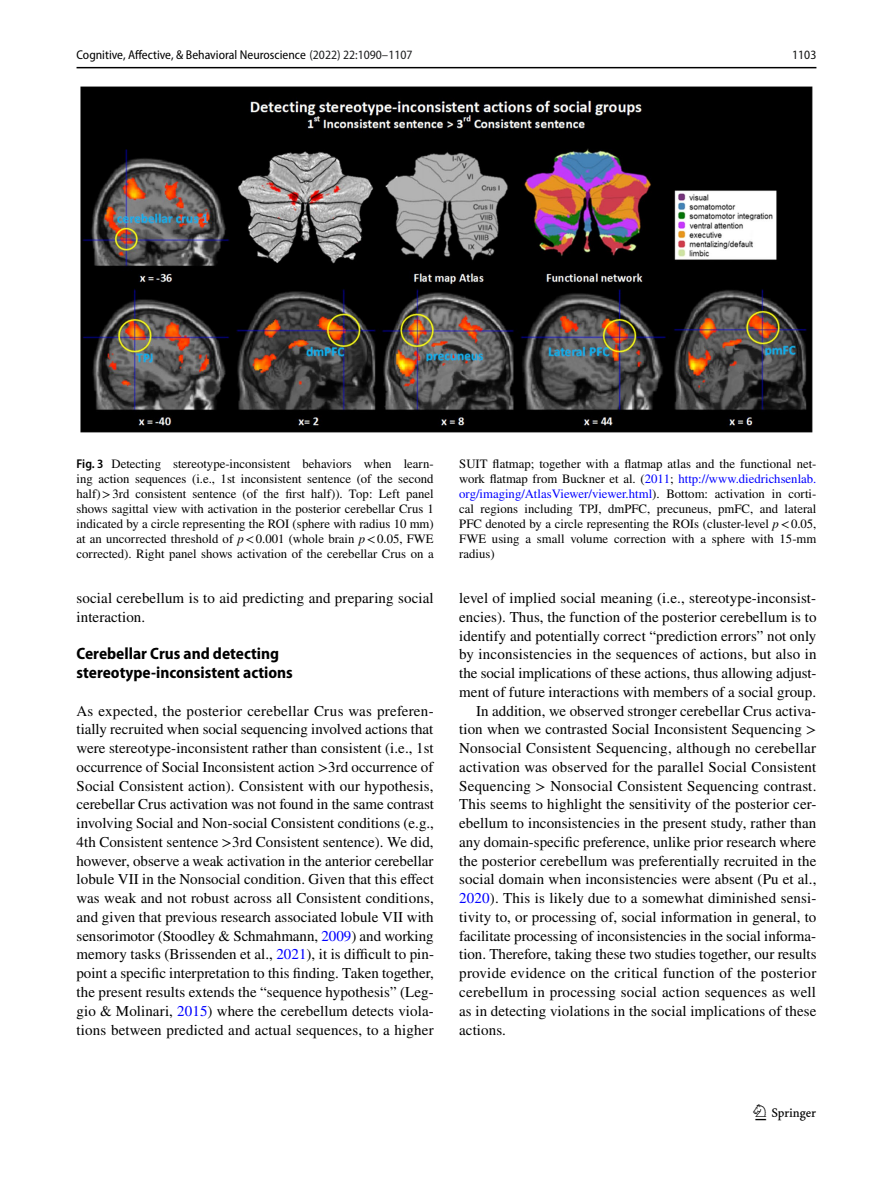
<style>
.page{position:relative;width:893px;height:1187px;background:#fff}
.page>*{position:absolute;margin:0;border:0;box-sizing:border-box;transform-origin:0 0}
.t1{font:22.5px "Springnew Regular 3";color:#000}
.t2{font:700 semi-condensed 16.5px/18.8px "Myriad Pro";color:#000}
.t3{font:15px/18.8px "STIX";letter-spacing:.005em;color:#000}
.t4{font:12.75px/15px "STIX";color:#000;text-align:justify}
.t5{font:12.75px "Myriad Pro Semi Cn 2";color:#000}
.t6{font:12.75px "Myriad Pro Semi Cn 5";color:#131413}
.s1{font-family:"Myriad Pro Semi Cn 3";color:#1d1e1f}
.s2{font-family:"Myriad Pro";font-weight:600;font-stretch:semi-condensed}
.s3{font-style:italic}
.s4{color:#00f}
</style>
<div class="page">
<hr style="left:77px;top:67px;width:739px;height:1px;background:#000">
<img style="left:81px;top:87px;width:731px;height:346px">
<p class="t5" style="left:77px;top:48px;width:337px">Cognitive, Affective, &amp; Behavioral Neuroscience <span class="s1">(2022) 22:1090–1107</span></p>
<p class="t6" style="left:792px;top:48px;width:26px">1103</p>
<p class="t4" style="left:77px;top:457px;width:359px"><span class="s2">Fig. 3</span> Detecting stereotype-inconsistent behaviors when learn&shy;ing action sequences (i.e., 1st inconsistent sentence (of the second half)&gt;3rd consistent sentence (of the first half)). Top: Left panel shows sagittal view with activation in the posterior cerebellar Crus 1 indicated by a circle representing the ROI (sphere with radius 10 mm) at an uncorrected threshold of <span class="s3">p</span>&lt;0.001 (whole brain <span class="s3">p</span>&lt;0.05, FWE corrected). Right panel shows activation of the cerebellar Crus on a</p>
<p class="t4" style="left:459px;top:457px;width:359px">SUIT flatmap; together with a flatmap atlas and the functional net&shy;work flatmap from Buckner et al. (<span class="s4">2011</span>; <span class="s4">http://www.diedrichsenlab. org/imaging/AtlasViewer/viewer.html</span>). Bottom: activation in corti&shy;cal regions including TPJ, dmPFC, precuneus, pmFC, and lateral PFC denoted by a circle representing the ROIs (cluster-level <span class="s3">p</span>&lt;0.05, FWE using a small volume correction with a sphere with 15-mm radius)</p>
<p class="t3" style="left:77px;top:589px;width:359px">social cerebellum is to aid predicting and preparing social interaction.</p>
<p class="t2" style="left:77px;top:644px;width:218px">Cerebellar Crus and detecting stereotype‑inconsistent actions</p>
<p class="t3" style="left:77px;top:702px;width:359px;text-align:justify">As expected, the posterior cerebellar Crus was preferen&shy;tially recruited when social sequencing involved actions that were stereotype-inconsistent rather than consistent (i.e., 1st occurrence of Social Inconsistent action &gt;3rd occurrence of Social Consistent action). Consistent with our hypothesis, cerebellar Crus activation was not found in the same contrast involving Social and Non-social Consistent conditions (e.g., 4th Consistent sentence &gt;3rd Consistent sentence). We did, however, observe a weak activation in the anterior cerebellar lobule VII in the Nonsocial condition. Given that this effect was weak and not robust across all Consistent conditions, and given that previous research associated lobule VII with sensorimotor (Stoodley &amp; Schmahmann, <span class="s4">2009</span>) and working memory tasks (Brissenden et al., <span class="s4">2021</span>), it is difficult to pin&shy;point a specific interpretation to this finding. Taken together, the present results extends the “sequence hypothesis” (Leg&shy;gio &amp; Molinari, <span class="s4">2015</span>) where the cerebellum detects viola&shy;tions between predicted and actual sequences, to a higher</p>
<p class="t3" style="left:459px;top:589px;width:358px">level of implied social meaning (i.e., stereotype-inconsist-</p>
<p class="t3" style="left:459px;top:608px;width:359px">encies). Thus, the function of the posterior cerebellum is to</p>
<p class="t3" style="left:459px;top:627px;width:359px">identify and potentially correct “prediction errors” not only</p>
<p class="t3" style="left:459px;top:646px;width:359px">by inconsistencies in the sequences of actions, but also in</p>
<p class="t3" style="left:459px;top:664px;width:359px">the social implications of these actions, thus allowing adjust-</p>
<p class="t3" style="left:459px;top:683px;width:358px">ment of future interactions with members of a social group.</p>
<p class="t3" style="left:476px;top:702px;width:341px">In addition, we observed stronger cerebellar Crus activa-</p>
<p class="t3" style="left:459px;top:721px;width:359px">tion when we contrasted Social Inconsistent Sequencing &gt;</p>
<p class="t3" style="left:459px;top:739px;width:358px">Nonsocial Consistent Sequencing, although no cerebellar</p>
<p class="t3" style="left:459px;top:758px;width:359px">activation was observed for the parallel Social Consistent</p>
<p class="t3" style="left:459px;top:777px;width:359px">Sequencing &gt; Nonsocial Consistent Sequencing contrast.</p>
<p class="t3" style="left:459px;top:796px;width:359px">This seems to highlight the sensitivity of the posterior cer-</p>
<p class="t3" style="left:459px;top:814px;width:359px">ebellum to inconsistencies in the present study, rather than</p>
<p class="t3" style="left:459px;top:833px;width:358px">any domain-specific preference, unlike prior research where</p>
<p class="t3" style="left:459px;top:852px;width:359px">the posterior cerebellum was preferentially recruited in the</p>
<p class="t3" style="left:459px;top:871px;width:359px">social domain when inconsistencies were absent (Pu et al.,</p>
<p class="t3" style="left:459px;top:889px;width:359px"><span class="s4">2020</span>). This is likely due to a somewhat diminished sensi-</p>
<p class="t3" style="left:459px;top:908px;width:359px">tivity to, or processing of, social information in general, to</p>
<p class="t3" style="left:459px;top:927px;width:358px">facilitate processing of inconsistencies in the social informa-</p>
<p class="t3" style="left:459px;top:946px;width:359px">tion. Therefore, taking these two studies together, our results</p>
<p class="t3" style="left:459px;top:964px;width:359px">provide evidence on the critical function of the posterior</p>
<p class="t3" style="left:459px;top:983px;width:358px">cerebellum in processing social action sequences as well</p>
<p class="t3" style="left:459px;top:1002px;width:359px">as in detecting violations in the social implications of these</p>
<p class="t3" style="left:459px;top:1021px;width:48px">actions.</p>
<h1 class="t1" style="left:755px;top:1104px;width:62px">1 3</h1>
</div>
